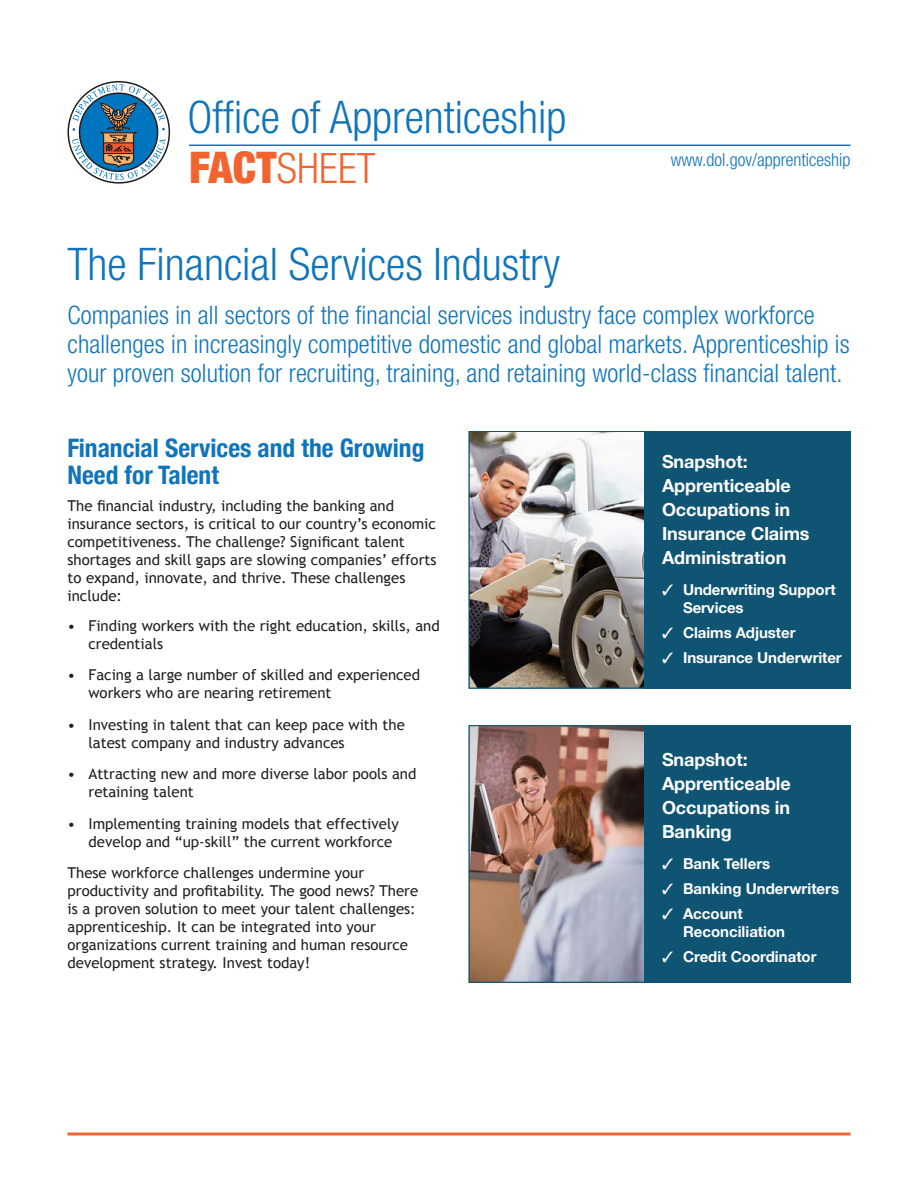
<style>
.page{position:relative;width:918px;height:1188px;background:#fff}
.page>*{position:absolute;margin:0;border:0;box-sizing:border-box;transform-origin:0 0}
.t1{font:300 condensed 45px "Helvetica Neue";color:#1074bc}
.t2{font:300 condensed 42px "Helvetica Neue";letter-spacing:.005em;color:#f2642f}
.t3{font:300 condensed 25.5px/29.1px "Helvetica Neue";letter-spacing:.005em;color:#1074bc}
.t4{font:700 condensed 25.5px/27.5px "Helvetica Neue";color:#1074bc}
.t5{font:700 18px/24px "Helvetica Neue";letter-spacing:-.005em;color:#fff}
.t6{font:300 condensed 18px "Helvetica Neue";color:#1074bc}
.t7{font:15px/18px "Trebuchet MS";color:#231f20}
.t8{font:700 15px/18px "Helvetica Neue";color:#fff}
.s1{font-weight:900;font-size:43.5px}
</style>
<div class="page">
<img style="left:67px;top:81px;width:784px;height:1055px">
<div style="left:644px;top:431px;width:206px;height:257px;background:#105473"></div>
<div style="left:644px;top:725px;width:206px;height:258px;background:#105473"></div>
<svg style="left:68px;top:1132px;width:782px;height:4px;background:#f58a62"></svg>
<hr style="left:189px;top:145px;width:661px;height:1px;background:#1074bc">
<div style="left:68px;top:81px;width:102px;height:103px;border:2px solid #231f20;border-radius:50%"></div>
<svg style="left:72px;top:84px;width:94px;height:96px"></svg>
<div style="left:469px;top:431px;width:381px;height:258px;border:1px solid #105473"></div>
<div style="left:469px;top:725px;width:381px;height:258px;border:1px solid #105473"></div>
<p class="t1" style="left:187px;top:91px;width:380px">Office of Apprenticeship</p>
<p class="t2" style="left:189px;top:144px;width:188px"><span class="s1">FACT</span>SHEET</p>
<p class="t1" style="left:68px;top:239px;width:494px">The Financial Services Industry</p>
<p class="t6" style="left:671px;top:149px;width:181px">www.dol.gov/apprenticeship</p>
<p class="t3" style="left:68px;top:300px;width:784px">Companies in all sectors of the financial services industry face complex workforce challenges in increasingly competitive domestic and global markets. Apprenticeship is your proven solution for recruiting, training, and retaining world-class financial talent.</p>
<p class="t4" style="left:68px;top:432px;width:358px">Financial Services and the Growing<br>Need for Talent</p>
<p class="t7" style="left:68px;top:496px;width:371px">The financial industry, including the banking and insurance sectors, is critical to our country’s economic competitiveness. The challenge? Significant talent shortages and skill gaps are slowing companies’ efforts to expand, innovate, and thrive. These challenges include:</p>
<p class="t7" style="left:88px;top:616px;width:353px;text-indent:-21px">• Finding workers with the right education, skills, and credentials</p>
<p class="t7" style="left:88px;top:666px;width:333px;text-indent:-21px">• Facing a large number of skilled and experienced workers who are nearing retirement</p>
<p class="t7" style="left:88px;top:715px;width:318px;text-indent:-21px">• Investing in talent that can keep pace with the latest company and industry advances</p>
<p class="t7" style="left:88px;top:765px;width:330px;text-indent:-21px">• Attracting new and more diverse labor pools and retaining talent</p>
<p class="t7" style="left:88px;top:814px;width:312px;text-indent:-21px">• Implementing training models that effectively develop and “up-skill” the current workforce</p>
<p class="t7" style="left:68px;top:864px;width:352px">These workforce challenges undermine your productivity and profitability. The good news? There is a proven solution to meet your talent challenges: apprenticeship. It can be integrated into your organizations current training and human resource development strategy. Invest today!</p>
<p class="t5" style="left:662px;top:450px;width:149px">Snapshot:<br>Apprenticeable<br>Occupations in<br>Insurance Claims<br>Administration</p>
<p class="t8" style="left:683px;top:581px;width:154px;text-indent:-21px">✓ Underwriting Support<br>Services</p>
<p class="t8" style="left:662px;top:624px;width:135px">✓ Claims Adjuster</p>
<p class="t8" style="left:662px;top:649px;width:181px">✓ Insurance Underwriter</p>
<p class="t5" style="left:662px;top:748px;width:130px">Snapshot:<br>Apprenticeable<br>Occupations in<br>Banking</p>
<p class="t8" style="left:662px;top:856px;width:110px">✓ Bank Tellers</p>
<p class="t8" style="left:662px;top:880px;width:179px">✓ Banking Underwriters</p>
<p class="t8" style="left:683px;top:905px;width:104px;text-indent:-21px">✓ Account<br>Reconciliation</p>
<p class="t8" style="left:662px;top:948px;width:156px">✓ Credit Coordinator</p>
</div>
